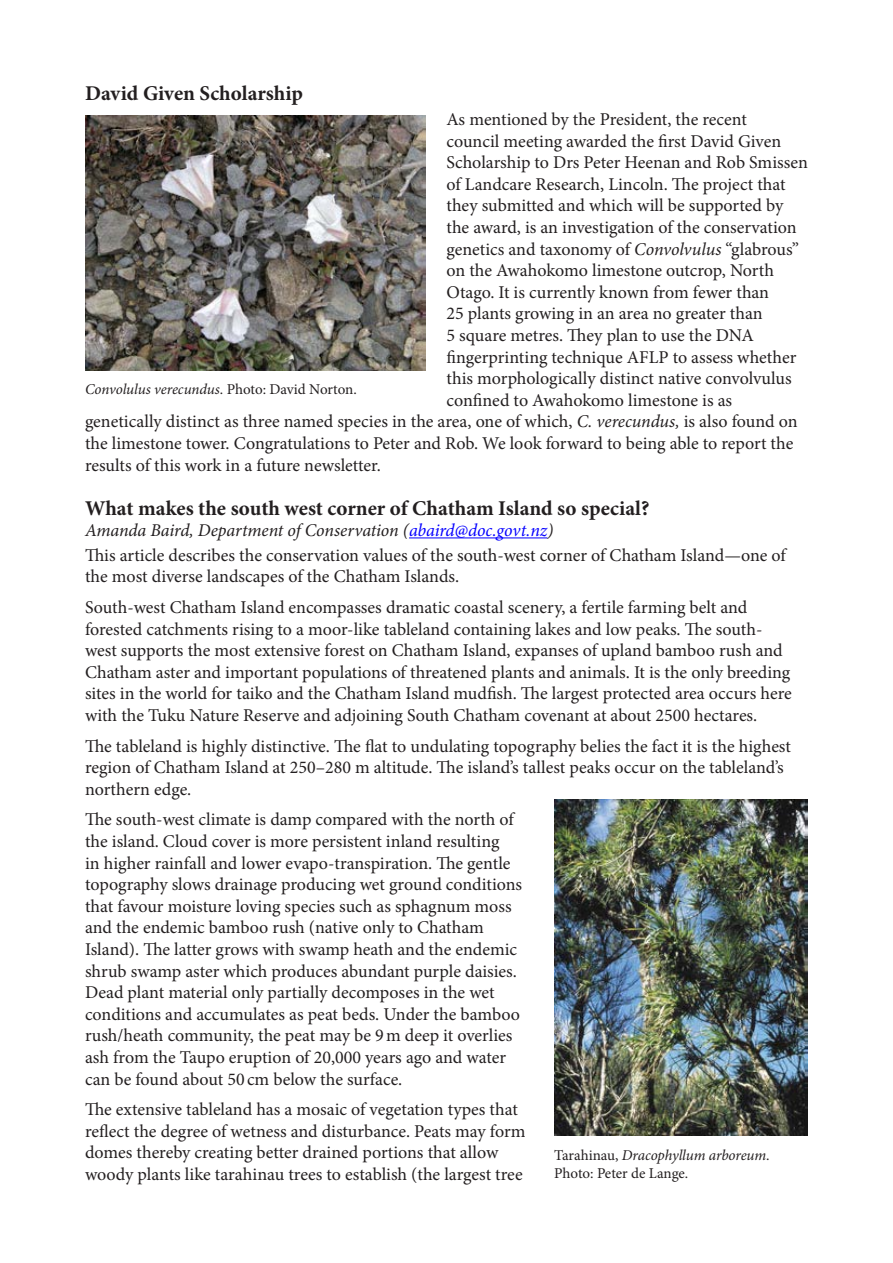
<style>
.page{position:relative;width:893px;height:1263px;background:#fff}
.page>*{position:absolute;margin:0;border:0;box-sizing:border-box;transform-origin:0 0}
.t1{font:700 21px "Minion Pro";color:#231f20}
.t2{font:18px/21.6px "Minion Pro";letter-spacing:-.005em;color:#231f20}
.t3{font:15px/18px "Minion Pro";letter-spacing:-.005em;color:#231f20}
.t4{font:italic 15px "Minion Pro";letter-spacing:-.005em;color:#231f20}
.s1{font-style:italic}
.s2{font-style:italic;color:#0600ff}
.s3{font-style:normal}
</style>
<div class="page">
<hr style="left:409px;top:537px;width:138px;height:1px;background:#0600ff">
<img style="left:85px;top:115px;width:340px;height:255px">
<img style="left:554px;top:800px;width:254px;height:336px">
<p class="t1" style="left:85px;top:79px;width:219px">David Given Scholarship</p>
<p class="t2" style="left:446px;top:108px;width:302px">As mentioned by the President, the recent</p>
<p class="t2" style="left:446px;top:130px;width:336px">council meeting awarded the first David Given</p>
<p class="t2" style="left:446px;top:152px;width:363px">Scholarship to Drs Peter Heenan and Rob Smissen</p>
<p class="t2" style="left:446px;top:173px;width:341px">of Landcare Research, Lincoln. The project that</p>
<p class="t2" style="left:446px;top:195px;width:338px">they submitted and which will be supported by</p>
<p class="t2" style="left:446px;top:216px;width:352px">the award, is an investigation of the conservation</p>
<p class="t2" style="left:446px;top:238px;width:354px">genetics and taxonomy of <span class="s1">Convolvulus</span> “glabrous”</p>
<p class="t2" style="left:446px;top:260px;width:329px">on the Awahokomo limestone outcrop, North</p>
<p class="t2" style="left:446px;top:281px;width:324px">Otago. It is currently known from fewer than</p>
<p class="t2" style="left:446px;top:303px;width:318px">25 plants growing in an area no greater than</p>
<p class="t2" style="left:446px;top:324px;width:309px">5 square metres. They plan to use the DNA</p>
<p class="t2" style="left:446px;top:346px;width:351px">fingerprinting technique AFLP to assess whether</p>
<p class="t2" style="left:446px;top:368px;width:347px">this morphologically distinct native convolvulus</p>
<p class="t2" style="left:446px;top:389px;width:287px">confined to Awahokomo limestone is as</p>
<p class="t2" style="left:85px;top:411px;width:714px">genetically distinct as three named species in the area, one of which, <span class="s1">C. verecundus,</span> is also found on</p>
<p class="t2" style="left:85px;top:432px;width:710px">the limestone tower. Congratulations to Peter and Rob. We look forward to being able to report the</p>
<p class="t2" style="left:85px;top:454px;width:297px">results of this work in a future newsletter.</p>
<p class="t1" style="left:85px;top:493px;width:566px">What makes the south west corner of Chatham Island so special?</p>
<p class="t2" style="left:85px;top:518px;width:702px;line-height:24.6px"><span class="s1">Amanda Baird, Department of Conservation (</span><span class="s2">abaird@doc.govt.nz</span><span class="s1">)<br></span>This article describes the conservation values of the south-west corner of Chatham Island—one of</p>
<p class="t2" style="left:85px;top:561px;width:664px;line-height:30.6px">the most diverse landscapes of the Chatham Islands.<br>South-west Chatham Island encompasses dramatic coastal scenery, a fertile farming belt and</p>
<p class="t2" style="left:85px;top:618px;width:708px">forested catchments rising to a moor-like tableland containing lakes and low peaks. The south&shy;west supports the most extensive forest on Chatham Island, expanses of upland bamboo rush and Chatham aster and important populations of threatened plants and animals. It is the only breeding sites in the world for taiko and the Chatham Island mudfish. The largest protected area occurs here with the Tuku Nature Reserve and adjoining South Chatham covenant at about 2500 hectares.</p>
<p class="t2" style="left:85px;top:735px;width:707px">The tableland is highly distinctive. The flat to undulating topography belies the fact it is the highest region of Chatham Island at 250–280 m altitude. The island’s tallest peaks occur on the tableland’s northern edge.</p>
<p class="t2" style="left:85px;top:809px;width:439px">The south-west climate is damp compared with the north of the island. Cloud cover is more persistent inland resulting<br>in higher rainfall and lower evapo-transpiration. The gentle topography slows drainage producing wet ground conditions that favour moisture loving species such as sphagnum moss and the endemic bamboo rush (native only to Chatham Island). The latter grows with swamp heath and the endemic shrub swamp aster which produces abundant purple daisies.<br>Dead plant material only partially decomposes in the wet conditions and accumulates as peat beds. Under the bamboo rush/heath community, the peat may be 9 m deep it overlies ash from the Taupo eruption of 20,000 years ago and water can be found about 50 cm below the surface.</p>
<p class="t2" style="left:85px;top:1099px;width:442px">The extensive tableland has a mosaic of vegetation types that reflect the degree of wetness and disturbance. Peats may form domes thereby creating better drained portions that allow woody plants like tarahinau trees to establish (the largest tree</p>
<p class="t4" style="left:85px;top:379px;width:273px">Convolulus verecundus<span class="s3">. Photo: David Norton.</span></p>
<p class="t3" style="left:554px;top:1146px;width:217px">Tarahinau, <span class="s1">Dracophyllum arboreum</span>.<br>Photo: Peter de Lange.</p>
</div>
